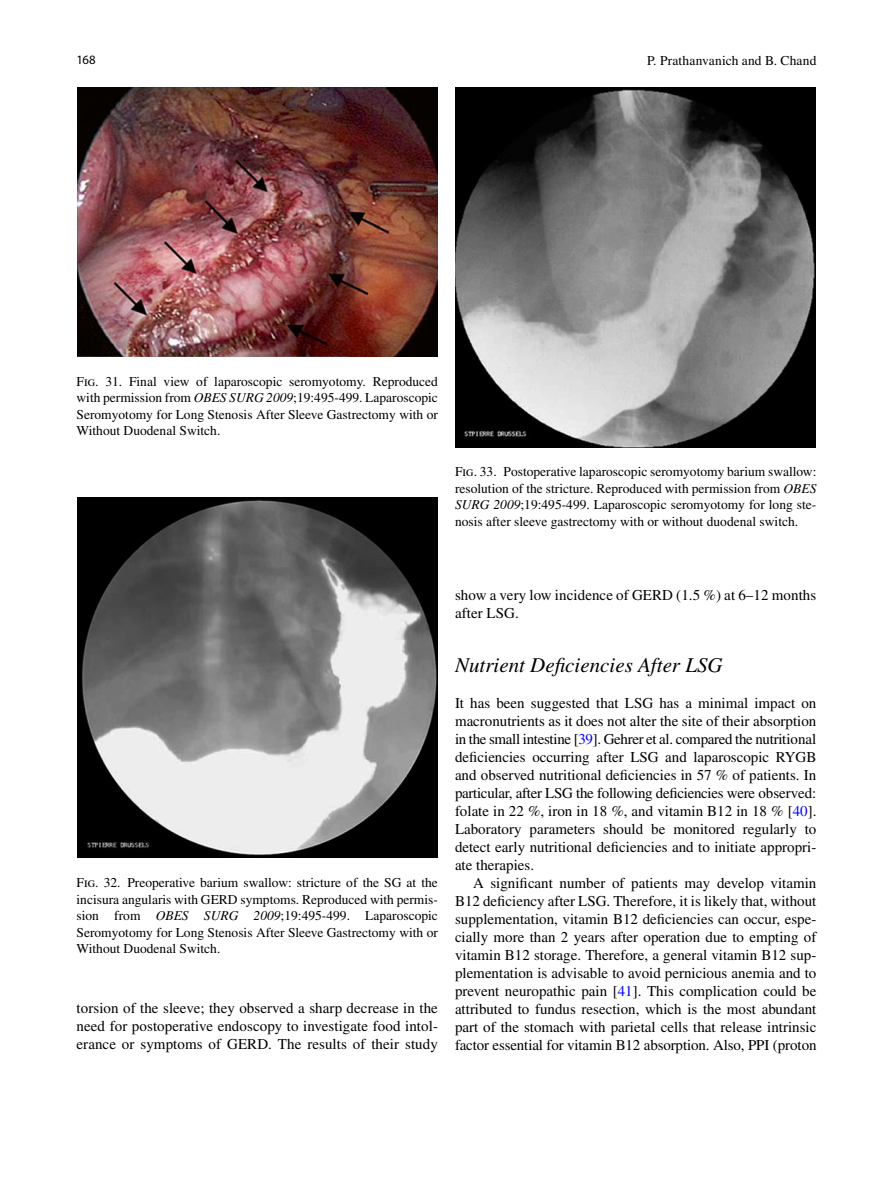
<style>
.page{position:relative;width:893px;height:1187px;background:#fff}
.page>*{position:absolute;margin:0;border:0;box-sizing:border-box;transform-origin:0 0}
.t1{font:italic 21px "Kkvgnm Fmqbtr Times";color:#000}
.t2{font:15px/18px "Jvchwb Gycqpr Times";color:#000;text-align:justify}
.t3{font:13.5px/16.5px "Jvchwb Gycqpr Times";color:#000;text-align:justify}
.t4{font:12.75px "Xwprfk Vkcmcb Myriad";color:#000}
.s1{font-family:"Ygdlcb Wqpcnx Times Roman SC"}
.s2{font-family:"Kkvgnm Fmqbtr Times";font-style:italic}
.s3{color:#0000fa}
</style>
<div class="page">
<img style="left:77px;top:88px;width:360px;height:268px">
<img style="left:77px;top:497px;width:360px;height:360px">
<img style="left:455px;top:88px;width:360px;height:359px">
<p class="t4" style="left:77px;top:55px;width:21px">168</p>
<p class="t3" style="left:647px;top:54px;width:171px">P. Prathanvanich and B. Chand</p>
<p class="t3" style="left:77px;top:374px;width:363px"><span class="s1">Fig</span>. 31. Final view of laparoscopic seromyotomy. Reproduced with permission from <span class="s2">OBES SURG 2009</span> ;19:495-499. Laparoscopic Seromyotomy for Long Stenosis After Sleeve Gastrectomy with or Without Duodenal Switch.</p>
<p class="t3" style="left:455px;top:465px;width:363px"><span class="s1">Fig</span>. 33. Postoperative laparoscopic seromyotomy barium swallow: resolution of the stricture. Reproduced with permission from <span class="s2">OBES SURG 2009</span> ;19:495-499. Laparoscopic seromyotomy for long ste&shy;nosis after sleeve gastrectomy with or without duodenal switch.</p>
<p class="t3" style="left:77px;top:875px;width:363px"><span class="s1">Fig</span>. 32. Preoperative barium swallow: stricture of the SG at the incisura angularis with GERD symptoms. Reproduced with permis&shy;sion from <span class="s2">OBES SURG 2009</span> ;19:495-499. Laparoscopic Seromyotomy for Long Stenosis After Sleeve Gastrectomy with or Without Duodenal Switch.</p>
<p class="t2" style="left:77px;top:1000px;width:363px">torsion of the sleeve; they observed a sharp decrease in the need for postoperative endoscopy to investigate food intol&shy;erance or symptoms of GERD. The results of their study</p>
<p class="t2" style="left:455px;top:587px;width:363px">show a very low incidence of GERD (1.5 %) at 6–12 months after LSG.</p>
<h1 class="t1" style="left:455px;top:657px;width:269px">Nutrient Deficiencies After LSG</h1>
<p class="t2" style="left:455px;top:695px;width:363px">It has been suggested that LSG has a minimal impact on macronutrients as it does not alter the site of their absorption in the small intestine [ <span class="s3">39</span> ]. Gehrer et al. compared the nutritional deficiencies occurring after LSG and laparoscopic RYGB and observed nutritional deficiencies in 57 % of patients. In particular, after LSG the following deficiencies were observed: folate in 22 %, iron in 18 %, and vitamin B12 in 18 % [ <span class="s3">40</span> ].<br>Laboratory parameters should be monitored regularly to detect early nutritional deficiencies and to initiate appropri&shy;ate therapies.</p>
<p class="t2" style="left:455px;top:875px;width:363px;text-indent:18px">A significant number of patients may develop vitamin B12 deficiency after LSG. Therefore, it is likely that, without supplementation, vitamin B12 deficiencies can occur, espe&shy;cially more than 2 years after operation due to empting of vitamin B12 storage. Therefore, a general vitamin B12 sup&shy;plementation is advisable to avoid pernicious anemia and to prevent neuropathic pain [ <span class="s3">41</span> ]. This complication could be attributed to fundus resection, which is the most abundant part of the stomach with parietal cells that release intrinsic factor essential for vitamin B12 absorption. Also, PPI (proton</p>
</div>
